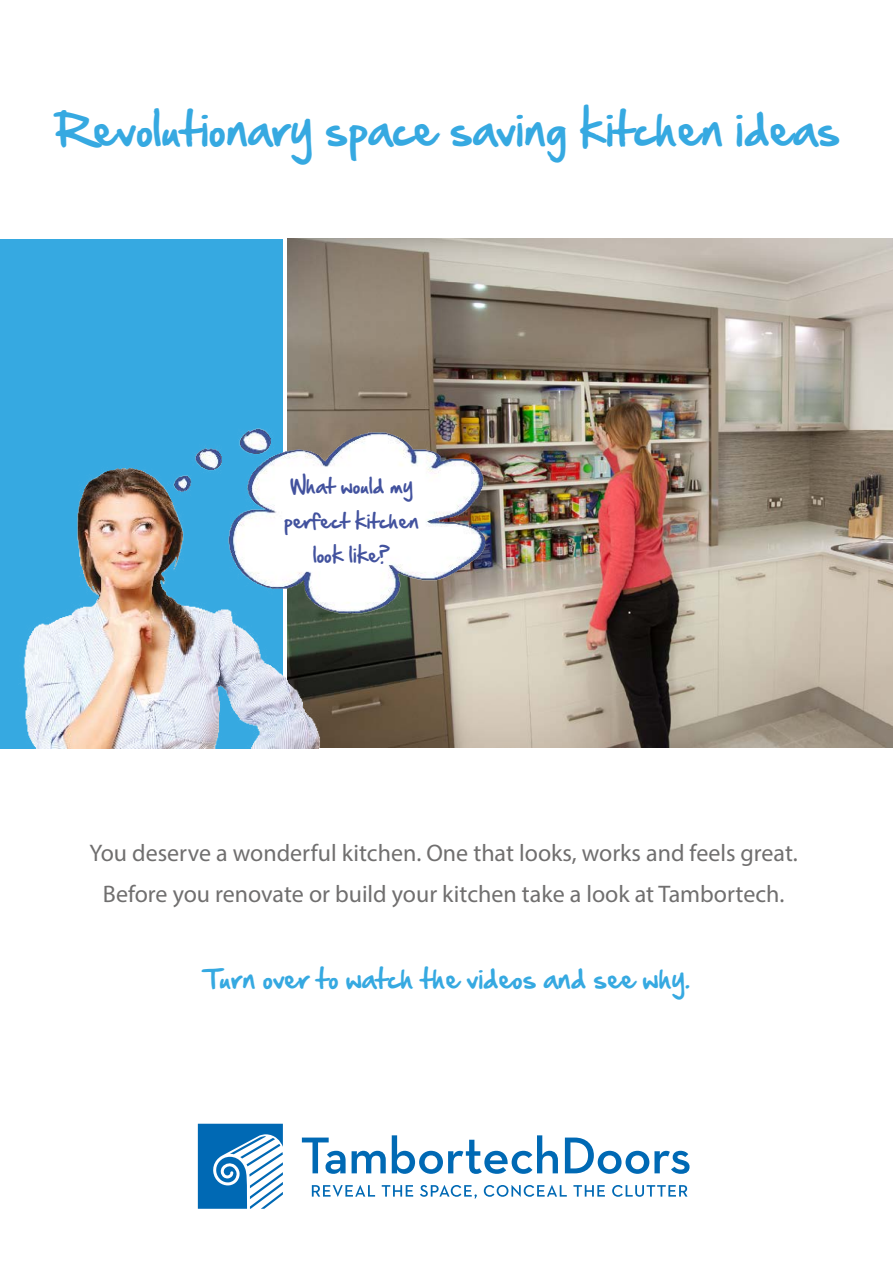
<style>
.page{position:relative;width:893px;height:1263px;background:#fff}
.page>*{position:absolute;margin:0;border:0;box-sizing:border-box;transform-origin:0 0}
.t1{font:40.5px "Hand Of Sean";color:#36a9e1}
.t2{font:24px/40.5px "Myriad Pro";color:#706f6f;text-align:center}
.t3{font:24px "Hand Of Sean";color:#36a9e1}
.t4{font:18px/34.5px "Hand Of Sean";color:#42529e;text-align:center}
</style>
<div class="page">
<img style="left:288px;top:239px;width:605px;height:509px">
<svg style="left:302px;top:1137px;width:44px;height:37px"></svg>
<svg style="left:352px;top:1151px;width:34px;height:22px"></svg>
<svg style="left:392px;top:1135px;width:166px;height:39px"></svg>
<svg style="left:565px;top:1137px;width:125px;height:37px"></svg>
<svg style="left:312px;top:1185px;width:63px;height:12px"></svg>
<svg style="left:382px;top:1185px;width:31px;height:11px"></svg>
<svg style="left:420px;top:1185px;width:57px;height:13px"></svg>
<svg style="left:484px;top:1185px;width:83px;height:12px"></svg>
<svg style="left:573px;top:1185px;width:32px;height:11px"></svg>
<svg style="left:612px;top:1185px;width:75px;height:12px"></svg>
<svg style="left:198px;top:1124px;width:85px;height:85px"></svg>
<div style="left:0;top:240px;width:282px;height:509px;background:#36a9e1"></div>
<img style="left:23px;top:406px;width:498px;height:343px">
<h1 class="t1" style="left:54px;top:93px;width:787px">Revolutionary space saving kitchen ideas</h1>
<p class="t4" style="left:284px;top:469px;width:136px">What would my perfect kitchen look like?</p>
<p class="t2" style="left:90px;top:832px;width:710px">You deserve a wonderful kitchen. One that looks, works and feels great.<br>Before you renovate or build your kitchen take a look at Tambortech.</p>
<p class="t3" style="left:204px;top:957px;width:487px">Turn over to watch the videos and see why.</p>
</div>
